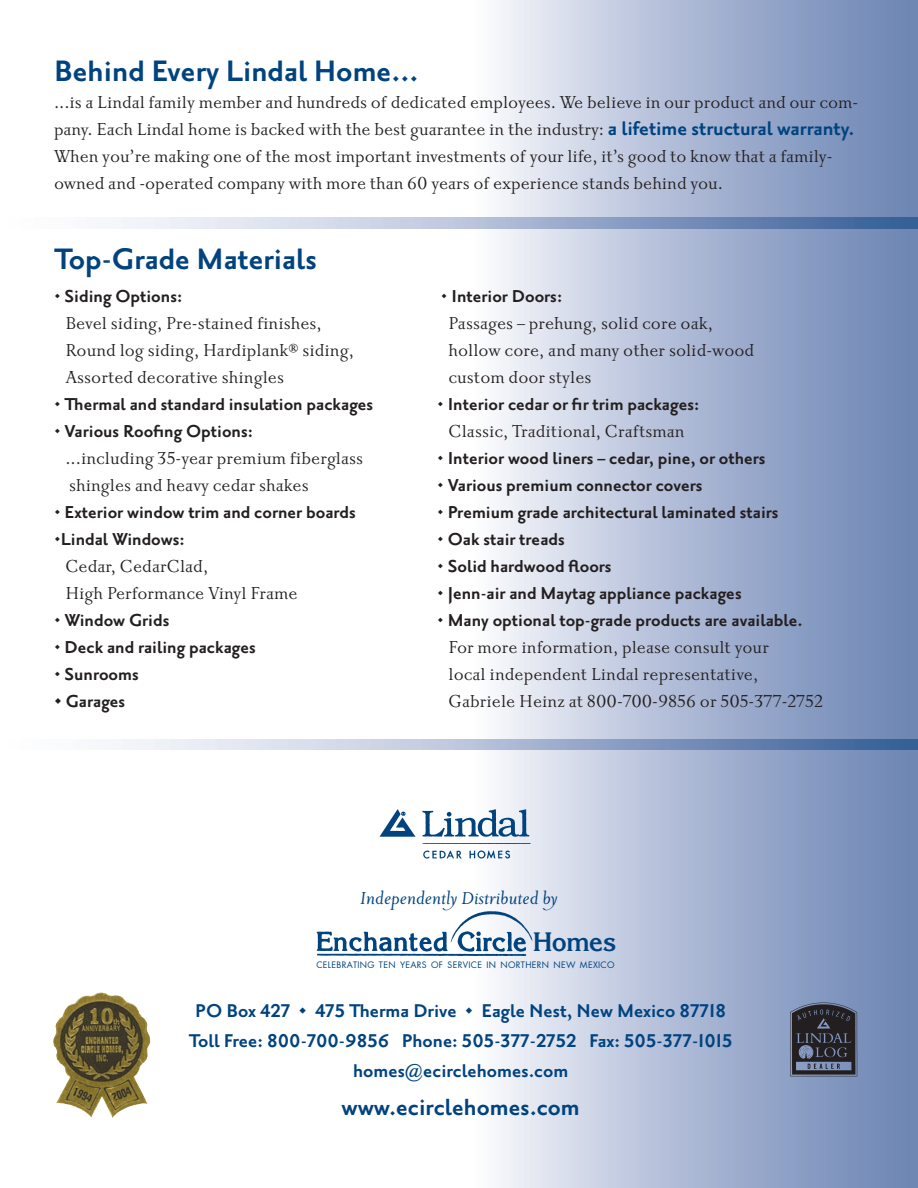
<style>
.page{position:relative;width:918px;height:1188px;background:#fff}
.page>*{position:absolute;margin:0;border:0;box-sizing:border-box;transform-origin:0 0}
.t1{font:700 36px "Priori San";color:#00437f}
.t2{font:700 28.5px "Priori San";color:#00437f}
.t3{font:700 26.1px "Korinna";letter-spacing:-.03em;color:#00437f}
.t4{font:700 22.5px/30px "Priori San";color:#00437f;text-align:center}
.t5{font:21px/27px "Priori Ser";color:#231f20}
.t6{font:700 21px "Priori San";color:#231f20}
.t7{font:italic 21px "Priori Ser Reg";color:#00437f}
.t8{font:8.7px "Futura";letter-spacing:.04em;color:#00437f}
.s1{font-family:"Priori San";font-weight:700;font-size:24px;color:#00437f}
.s2{font-family:"Priori Ser";font-weight:400}
</style>
<div class="page">
<svg style="left:473px;top:0;width:445px;height:1188px;background:#adbad5"></svg>
<svg style="left:111px;top:218px;width:362px;height:10px;background:#d9dfec"></svg>
<img style="left:473px;top:218px;width:445px;height:10px">
<svg style="left:111px;top:739px;width:362px;height:10px;background:#d9dfec"></svg>
<img style="left:473px;top:739px;width:445px;height:10px">
<img style="left:379px;top:793px;width:160px;height:81px">
<img style="left:316px;top:886px;width:220px;height:98px">
<img style="left:107px;top:994px;width:43px;height:114px">
<img style="left:781px;top:998px;width:82px;height:87px">
<h1 class="t1" style="left:54px;top:52px;width:366px">Behind Every Lindal Home...</h1>
<p class="t5" style="left:54px;top:89px;width:806px">...is a Lindal family member and hundreds of dedicated employees. We believe in our product and our com&shy;pany. Each Lindal home is backed with the best guarantee in the industry: <span class="s1">a lifetime structural warranty.<br></span>When you’re making one of the most important investments of your life, it’s good to know that a family&shy;owned and -operated company with more than 60 years of experience stands behind you.</p>
<h1 class="t1" style="left:54px;top:240px;width:264px">Top-Grade Materials</h1>
<p class="t6" style="left:54px;top:285px;width:130px"><span class="s2">•</span> Siding Options:</p>
<p class="t5" style="left:65px;top:309px;width:290px">Bevel siding, Pre-stained finishes,<br>Round log siding, Hardiplank® siding,<br>Assorted decorative shingles</p>
<p class="t6" style="left:54px;top:393px;width:321px"><span class="s2">•</span> Thermal and standard insulation packages</p>
<p class="t6" style="left:54px;top:420px;width:201px"><span class="s2">•</span> Various Roofing Options:</p>
<p class="t5" style="left:65px;top:444px;width:299px">...including 35-year premium fiberglass shingles and heavy cedar shakes</p>
<p class="t6" style="left:54px;top:501px;width:303px"><span class="s2">•</span> Exterior window trim and corner boards</p>
<p class="t6" style="left:54px;top:528px;width:132px"><span class="s2">•</span>Lindal Windows:</p>
<p class="t5" style="left:65px;top:552px;width:234px">Cedar, CedarClad,<br>High Performance Vinyl Frame</p>
<p class="t6" style="left:54px;top:609px;width:117px"><span class="s2">•</span> Window Grids</p>
<p class="t6" style="left:54px;top:636px;width:203px"><span class="s2">•</span> Deck and railing packages</p>
<p class="t6" style="left:54px;top:663px;width:86px"><span class="s2">•</span> Sunrooms</p>
<p class="t6" style="left:54px;top:690px;width:73px">• Garages</p>
<p class="t6" style="left:441px;top:285px;width:123px"><span class="s2">•</span> Interior Doors:</p>
<p class="t5" style="left:449px;top:309px;width:307px">Passages – prehung, solid core oak, hollow core, and many other solid-wood custom door styles</p>
<p class="t6" style="left:437px;top:393px;width:264px"><span class="s2">•</span> Interior cedar or fir trim packages:</p>
<p class="t5" style="left:449px;top:417px;width:238px">Classic, Traditional, Craftsman</p>
<p class="t6" style="left:437px;top:447px;width:330px"><span class="s2">•</span> Interior wood liners – cedar, pine, or others</p>
<p class="t6" style="left:437px;top:474px;width:267px"><span class="s2">•</span> Various premium connector covers</p>
<p class="t6" style="left:437px;top:501px;width:343px"><span class="s2">•</span> Premium grade architectural laminated stairs</p>
<p class="t6" style="left:437px;top:528px;width:129px"><span class="s2">•</span> Oak stair treads</p>
<p class="t6" style="left:437px;top:555px;width:176px"><span class="s2">•</span> Solid hardwood floors</p>
<p class="t6" style="left:437px;top:582px;width:306px"><span class="s2">•</span> Jenn-air and Maytag appliance packages</p>
<p class="t6" style="left:437px;top:609px;width:367px"><span class="s2">•</span> Many optional top-grade products are available.</p>
<p class="t5" style="left:449px;top:633px;width:376px">For more information, please consult your<br>local independent Lindal representative,<br>Gabriele Heinz at 800-700-9856 or 505-377-2752</p>
<p class="t7" style="left:360px;top:887px;width:199px">Independently Distributed by</p>
<p class="t3" style="left:533px;top:925px;width:85px">Homes</p>
<p class="t8" style="left:316px;top:959px;width:300px">CELEBRATING TEN YEARS OF SERVICE IN NORTHERN NEW MEXICO</p>
<p class="t4" style="left:189px;top:996px;width:545px">PO Box 427 • 475 Therma Drive • Eagle Nest, New Mexico 87718<br>Toll Free: 800-700-9856 Phone: 505-377-2752 Fax: 505-377-1015 homes@ecirclehomes.com</p>
<h2 class="t2" style="left:341px;top:1092px;width:240px">www.ecirclehomes.com</h2>
</div>
